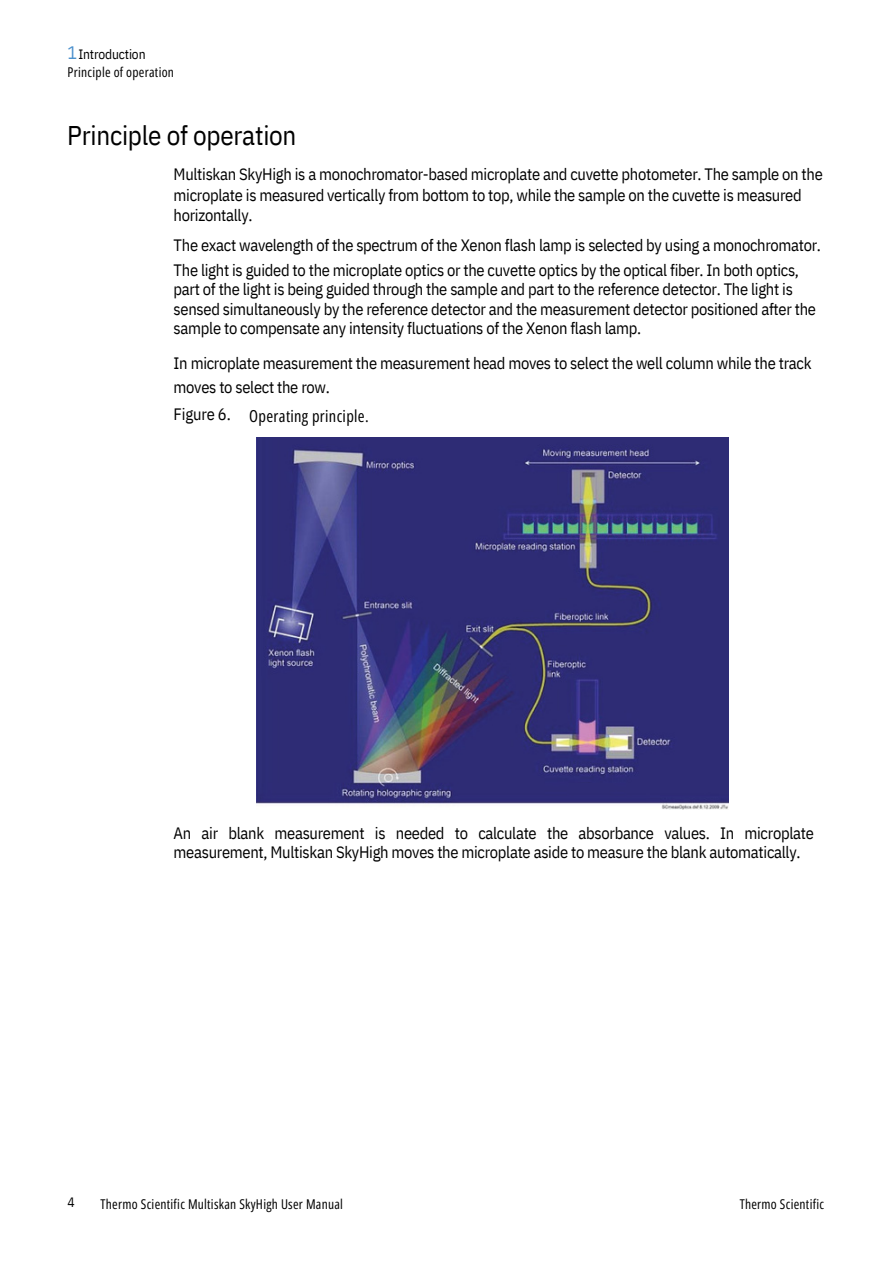
<style>
.page{position:relative;width:894px;height:1264px;background:#fff}
.page>*{position:absolute;margin:0;border:0;box-sizing:border-box;transform-origin:0 0}
.t1{font:27px "IBM Plex Sans Cond";letter-spacing:-.01em;color:#000}
.t2{font:16.5px/20.2px "IBM Plex Sans Cond";letter-spacing:-.02em;color:#000}
.t3{font:16.5px "Open Sans Condensed";letter-spacing:.02em;color:#000}
.t4{font:13.5px "Open Sans Condensed";letter-spacing:.02em;color:#000}
.t5{font:13.5px "IBM Plex Sans Cond";letter-spacing:-.01em;color:#000}
.s1{font-size:18px;color:#4c91cd}
.s2{font-family:"IBM Plex Sans Cond"}
</style>
<div class="page">
<img style="left:256px;top:437px;width:472px;height:372px">
<p class="t5" style="left:68px;top:46px;width:79px"><span class="s1">1</span>Introduction</p>
<p class="t4" style="left:68px;top:63px;width:108px">Principle of operation</p>
<h1 class="t1" style="left:67px;top:117px;width:231px">Principle of operation</h1>
<p class="t2" style="left:174px;top:164px;width:650px">Multiskan SkyHigh is a monochromator-based microplate and cuvette photometer. The sample on the microplate is measured vertically from bottom to top, while the sample on the cuvette is measured horizontally.</p>
<p class="t2" style="left:174px;top:232px;width:648px;line-height:24.8px">The exact wavelength of the spectrum of the Xenon flash lamp is selected by using a monochromator.<br>The light is guided to the microplate optics or the cuvette optics by the optical fiber. In both optics,</p>
<p class="t2" style="left:174px;top:279px;width:643px;line-height:19.6px">part of the light is being guided through the sample and part to the reference detector. The light is sensed simultaneously by the reference detector and the measurement detector positioned after the sample to compensate any intensity fluctuations of the Xenon flash lamp.</p>
<p class="t2" style="left:174px;top:351px;width:639px;line-height:23.7px">In microplate measurement the measurement head moves to select the well column while the track moves to select the row.</p>
<p class="t3" style="left:174px;top:404px;width:196px"><span class="s2">Figure 6.</span> Operating principle.</p>
<p class="t2" style="left:174px;top:823px;width:641px;line-height:19.2px">An air blank measurement is needed to calculate the absorbance values. In microplate measurement, Multiskan SkyHigh moves the microplate aside to measure the blank automatically.</p>
<p class="t5" style="left:68px;top:1193px;width:9px">4</p>
<p class="t4" style="left:101px;top:1194px;width:244px">Thermo Scientific Multiskan SkyHigh User Manual</p>
<p class="t4" style="left:739px;top:1194px;width:86px">Thermo Scientific</p>
</div>
